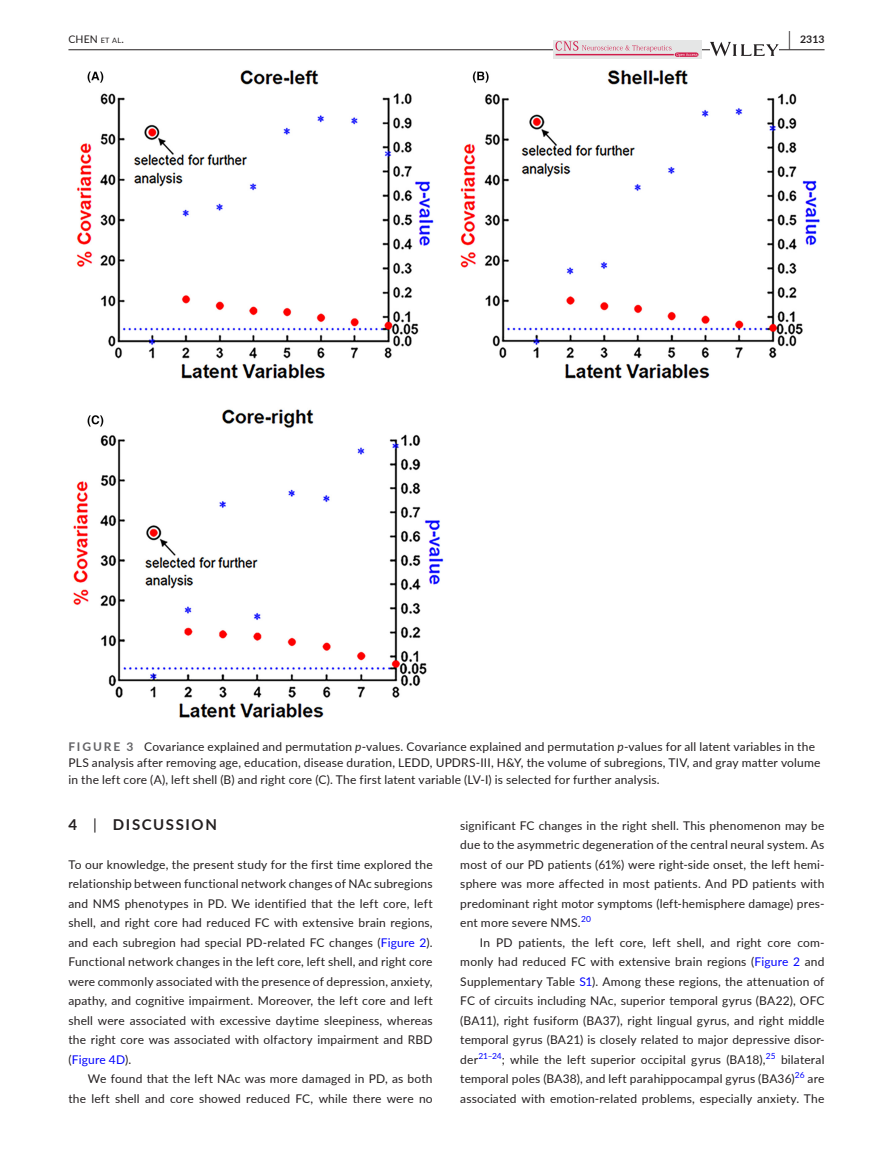
<style>
.page{position:relative;width:893px;height:1174px;background:#fff}
.page>*{position:absolute;margin:0;border:0;box-sizing:border-box;transform-origin:0 0}
.t1{font:700 15px "Lato";letter-spacing:.11em;color:#231f20}
.t2{font:12px/19.5px "Lato";letter-spacing:.015em;color:#231f20;text-align:justify}
.t3{font:10.5px "Lato";color:#231f20}
.t4{font:700 10.5px "Lato";color:#231f20}
.t5{font:8.4px "Lato";color:#00f}
.s1{font-size:7.35px}
.s2{font-size:19.5px}
.s3{font-weight:700;color:#636366}
.s4{font-style:italic}
.s5{font-weight:400}
.s6{color:#00f}
</style>
<div class="page">
<hr style="left:68px;top:49px;width:756px;height:1px;background:#231f20">
<div style="left:553px;top:40px;width:148px;height:18px;background:#e5e6e6"></div>
<svg style="left:555px;top:41px;width:142px;height:16px"></svg>
<svg style="left:710px;top:42px;width:69px;height:14px"></svg>
<img style="left:73px;top:70px;width:747px;height:648px">
<p class="t3" style="left:68px;top:31px;width:57px">CHEN <span class="s1">et al</span>.</p>
<p class="t4" style="left:789px;top:31px;width:37px"><span class="s2">|</span> 2313</p>
<p class="t2" style="left:68px;top:738px;width:753px;line-height:16.5px;text-align:left"><span class="s3">FIGURE 3</span> Covariance explained and permutation <span class="s4">p</span>-values. Covariance explained and permutation <span class="s4">p</span>-values for all latent variables in the<br>PLS analysis after removing age, education, disease duration, LEDD, UPDRS-III, H&amp;Y, the volume of subregions, TIV, and gray matter volume in the left core (A), left shell (B) and right core (C). The first latent variable (LV-I) is selected for further analysis.</p>
<p class="t1" style="left:68px;top:813px;width:150px">4 <span class="s5">|</span> DISCUSSION</p>
<p class="t2" style="left:68px;top:854px;width:366px">To our knowledge, the present study for the first time explored the relationship between functional network changes of NAc subregions and NMS phenotypes in PD. We identified that the left core, left shell, and right core had reduced FC with extensive brain regions, and each subregion had special PD-related FC changes (<span class="s6">Figure 2</span>).<br>Functional network changes in the left core, left shell, and right core were commonly associated with the presence of depression, anxiety, apathy, and cognitive impairment. Moreover, the left core and left shell were associated with excessive daytime sleepiness, whereas the right core was associated with olfactory impairment and RBD (<span class="s6">Figure 4D</span>).</p>
<p class="t2" style="left:68px;top:1068px;width:366px;text-align:right">We found that the left NAc was more damaged in PD, as both the left shell and core showed reduced FC, while there were no</p>
<p class="t2" style="left:460px;top:815px;width:366px">significant FC changes in the right shell. This phenomenon may be due to the asymmetric degeneration of the central neural system. As most of our PD patients (61%) were right-side onset, the left hemi&shy;sphere was more affected in most patients. And PD patients with predominant right motor symptoms (left-hemisphere damage) pres&shy;ent more severe NMS.</p>
<p class="t5" style="left:581px;top:913px;width:11px">20</p>
<p class="t2" style="left:460px;top:932px;width:366px;text-indent:20px">In PD patients, the left core, left shell, and right core com&shy;monly had reduced FC with extensive brain regions (<span class="s6">Figure 2</span> and Supplementary Table <span class="s6">S1</span>). Among these regions, the attenuation of FC of circuits including NAc, superior temporal gyrus (BA22), OFC (BA11), right fusiform (BA37), right lingual gyrus, and right middle temporal gyrus (BA21) is closely related to major depressive disor&shy;der<sup>21–24</sup>; while the left superior occipital gyrus (BA18),<sup>25</sup> bilateral temporal poles (BA38), and left parahippocampal gyrus (BA36)<sup>26</sup> are associated with emotion-related problems, especially anxiety. The</p>
</div>
